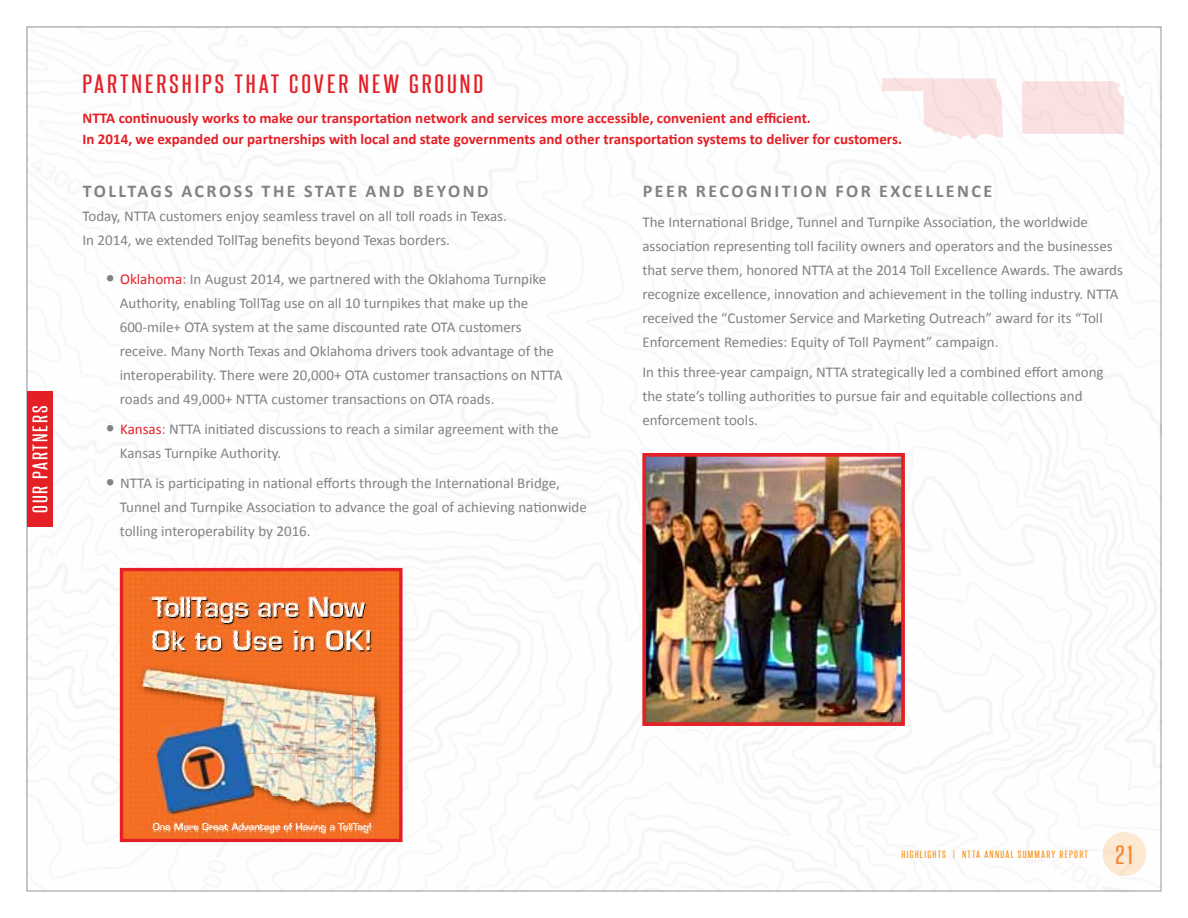
<style>
.page{position:relative;width:1188px;height:918px;background:#fff}
.page>*{position:absolute;margin:0;border:0;box-sizing:border-box;transform-origin:0 0}
.t1{font:22.5px "Steelfish Rg";letter-spacing:.1em;color:#e41f26;scale:1.33 1}
.t2{font:22.5px "Steelfish Rg";color:#f68a39;scale:1.33 1}
.t3{font:700 18px "Calibri";letter-spacing:.135em;color:#808285}
.t4{font:18px "Steelfish Rg";letter-spacing:.075em;color:#fff;scale:1.33 1}
.t5{font:15px/24px "Calibri";color:#808285}
.t6{font:700 15px/21px "Calibri";color:#e41f26}
.t7{font:9px "Steelfish Rg";letter-spacing:.1em;color:#f7941e;scale:1.33 1}
.s1{font-weight:700;font-size:18px}
.s2{color:#e41f26}
</style>
<div class="page">
<img style="left:27px;top:27px;width:1134px;height:864px">
<div style="left:27px;top:391px;width:25px;height:136px;background:#e41f26"></div>
<div style="left:1022px;top:81px;width:102px;height:53px;background:#fae1e2"></div>
<svg style="left:882px;top:78px;width:121px;height:61px"></svg>
<svg style="left:124px;top:572px;width:275px;height:266px;background:#ee884b"></svg>
<svg style="left:124px;top:572px;width:16px;height:88px"></svg>
<div style="left:381px;top:572px;width:18px;height:88px;background:#f37023"></div>
<img style="left:139px;top:665px;width:81px;height:33px">
<img style="left:302px;top:665px;width:78px;height:31px">
<img style="left:364px;top:696px;width:17px;height:21px">
<img style="left:138px;top:769px;width:15px;height:51px">
<img style="left:371px;top:769px;width:12px;height:51px">
<img style="left:220px;top:665px;width:82px;height:25px">
<img style="left:138px;top:698px;width:87px;height:29px">
<img style="left:374px;top:717px;width:7px;height:52px">
<img style="left:138px;top:727px;width:15px;height:42px">
<div style="left:381px;top:689px;width:18px;height:129px;background:#f37023"></div>
<img style="left:153px;top:723px;width:218px;height:110px">
<img style="left:153px;top:630px;width:218px;height:21px">
<img style="left:152px;top:597px;width:214px;height:27px">
<img style="left:221px;top:645px;width:131px;height:5px">
<img style="left:221px;top:591px;width:131px;height:4px">
<img style="left:232px;top:572px;width:120px;height:1px">
<img style="left:352px;top:572px;width:28px;height:23px">
<img style="left:124px;top:662px;width:15px;height:36px">
<img style="left:383px;top:662px;width:16px;height:25px">
<img style="left:141px;top:753px;width:211px;height:61px">
<img style="left:383px;top:820px;width:16px;height:18px">
<div style="left:120px;top:568px;width:283px;height:274px;border:3px solid #e41f26"></div>
<img style="left:647px;top:458px;width:253px;height:263px">
<div style="left:642px;top:453px;width:263px;height:273px;border:4px solid #e41f26"></div>
<p class="t4" style="left:29px;top:513px;width:82px;rotate:-90deg">OUR PARTNERS</p>
<h1 class="t1" style="left:82px;top:70px;width:19px">PARTNERSHIPS</h1>
<h1 class="t1" style="left:234px;top:70px;width:18px">THAT</h1>
<h1 class="t1" style="left:289px;top:70px;width:10px">COVER</h1>
<h1 class="t1" style="left:358px;top:70px;width:58px">NEW GROUND</h1>
<p class="t6" style="left:82px;top:107px;width:821px">NTTA continuously works to make our transportation network and services more accessible, convenient and efficient.<br>In 2014, we expanded our partnerships with local and state governments and other transportation systems to deliver for customers.</p>
<p class="t3" style="left:643px;top:180px;width:24px">Peer</p>
<p class="t3" style="left:696px;top:180px;width:26px">Recognition</p>
<p class="t3" style="left:835px;top:180px;width:67px">for Exce</p>
<p class="t3" style="left:926px;top:180px;width:33px">llence</p>
<p class="t5" style="left:642px;top:209px;width:482px">The International Bridge, Tunnel and Turnpike Association, the worldwide association representing toll facility owners and operators and the businesses that serve them, honored NTTA at the 2014 Toll Excellence Awards. The awards recognize excellence, innovation and achievement in the tolling industry. NTTA received the “Customer Service and Marketing Outreach” award for its “Toll Enforcement Remedies: Equity of Toll Payment” campaign.</p>
<p class="t5" style="left:642px;top:359px;width:463px">In this three-year campaign, NTTA strategically led a combined effort among the state’s tolling authorities to pursue fair and equitable collections and enforcement tools.</p>
<p class="t3" style="left:83px;top:180px;width:68px">To llTags</p>
<p class="t3" style="left:181px;top:180px;width:26px">Across</p>
<p class="t3" style="left:262px;top:180px;width:13px">the</p>
<p class="t3" style="left:304px;top:180px;width:23px">State</p>
<p class="t3" style="left:366px;top:180px;width:124px">andBeyond</p>
<p class="t5" style="left:82px;top:203px;width:426px">Today, NTTA customers enjoy seamless travel on all toll roads in Texas.<br>In 2014, we extended TollTag benefits beyond Texas borders.</p>
<p class="t5" style="left:120px;top:266px;width:444px;text-indent:-14px"><span class="s1">•</span> <span class="s2">Oklahoma</span>: In August 2014, we partnered with the Oklahoma Turnpike Authority, enabling TollTag use on all 10 turnpikes that make up the 600-mile+ OTA system at the same discounted rate OTA customers receive. Many North Texas and Oklahoma drivers took advantage of the interoperability. There were 20,000+ OTA customer transactions on NTTA roads and 49,000+ NTTA customer transactions on OTA roads.</p>
<p class="t5" style="left:120px;top:416px;width:440px;text-indent:-14px"><span class="s1">•</span> <span class="s2">Kansas</span>: NTTA initiated discussions to reach a similar agreement with the<br>Kansas Turnpike Authority.</p>
<p class="t5" style="left:120px;top:470px;width:469px;text-indent:-14px"><span class="s1">•</span> NTTA is participating in national efforts through the International Bridge,<br>Tunnel and Turnpike Association to advance the goal of achieving nationwide tolling interoperability by 2016.</p>
<p class="t7" style="left:902px;top:849px;width:22px">HIGHLIGHTS</p>
<p class="t7" style="left:953px;top:849px;width:33px">| NTTA ANNUA</p>
<p class="t7" style="left:1011px;top:849px;width:28px">L SUMMARY</p>
<p class="t7" style="left:1060px;top:849px;width:9px">REPORT</p>
<h1 class="t2" style="left:1115px;top:841px;width:15px">21</h1>
</div>
